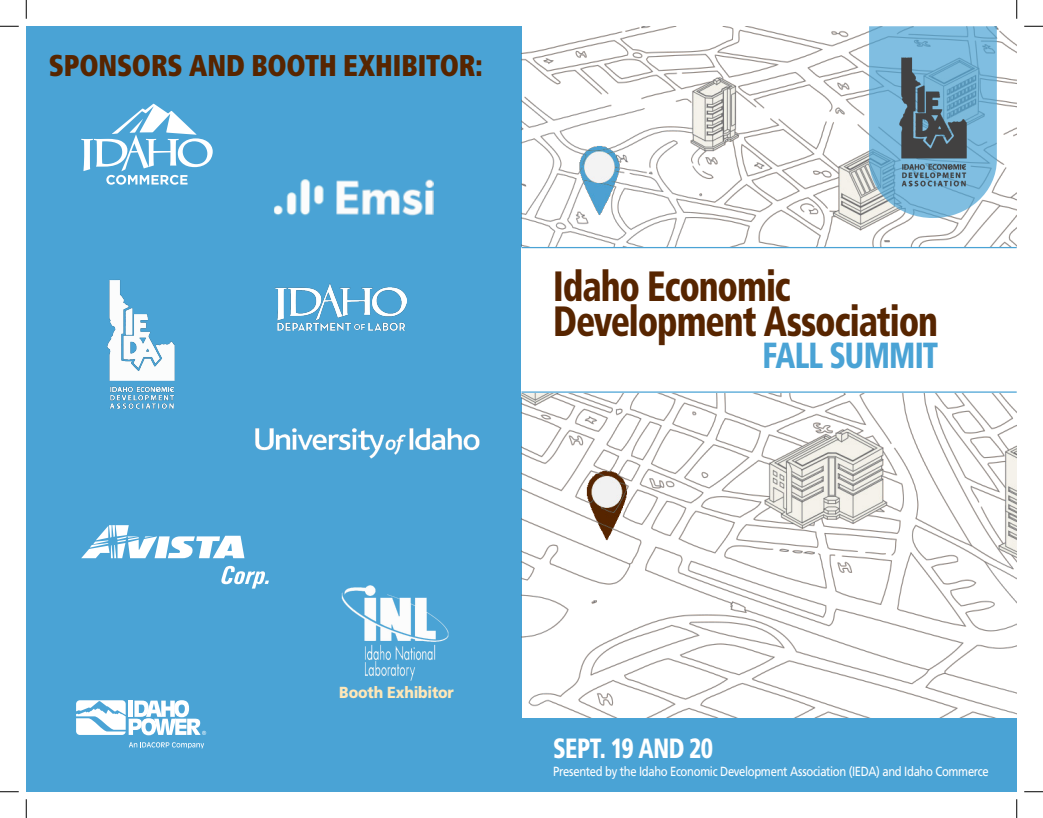
<style>
.page{position:relative;width:1043px;height:818px;background:#fff}
.page>*{position:absolute;margin:0;border:0;box-sizing:border-box;transform-origin:0 0}
.t1{font:900 condensed 42.25px/35.1px "Frutiger LT Std";letter-spacing:-.035em;color:#572500;scale:.85 1}
.t2{font:900 condensed 36.25px "Frutiger LT Std";letter-spacing:-.03em;color:#4aa3d5;scale:.85 1}
.t3{font:900 condensed 30px "Frutiger LT Std";letter-spacing:-.005em;color:#572500;scale:.91 1}
.t4{font:900 condensed 27.88px "Frutiger LT Std";letter-spacing:-.02em;color:#fff;scale:.85 1}
.t5{font:900 16px "Frutiger LT Std";letter-spacing:-.01em;color:#fee7b8;scale:.89 1}
.t6{font:13.25px "Frutiger LT Std";letter-spacing:-.03em;color:#fff;scale:.85 1}
</style>
<div class="page">
<div style="left:26px;top:26px;width:495px;height:765px;background:#4aa3d5"></div>
<img style="left:521px;top:26px;width:495px;height:692px">
<svg style="left:869px;top:26px;width:127px;height:192px"></svg>
<img style="left:887px;top:55px;width:91px;height:137px">
<div style="left:521px;top:247px;width:495px;height:145px;background:#fff"></div>
<hr style="left:521px;top:247px;width:495px;height:1px;background:#4aa3d5">
<hr style="left:521px;top:391px;width:495px;height:1px;background:#4aa3d5">
<img style="left:107px;top:279px;width:68px;height:130px">
<img style="left:255px;top:428px;width:225px;height:31px">
<svg style="left:76px;top:700px;width:130px;height:35px"></svg>
<svg style="left:129px;top:742px;width:75px;height:6px"></svg>
<svg style="left:81px;top:104px;width:132px;height:81px"></svg>
<svg style="left:81px;top:525px;width:163px;height:33px"></svg>
<svg style="left:221px;top:566px;width:48px;height:22px"></svg>
<img style="left:275px;top:283px;width:132px;height:48px">
<img style="left:341px;top:585px;width:108px;height:96px">
<div style="left:521px;top:718px;width:495px;height:73px;background:#4aa3d5"></div>
<img style="left:274px;top:179px;width:160px;height:37px">
<svg style="left:0;top:25px;width:19px;height:2px"></svg>
<svg style="left:1024px;top:25px;width:18px;height:2px"></svg>
<svg style="left:0;top:791px;width:19px;height:1px"></svg>
<svg style="left:1024px;top:791px;width:18px;height:1px"></svg>
<svg style="left:25px;top:0;width:2px;height:19px"></svg>
<svg style="left:25px;top:799px;width:2px;height:19px"></svg>
<svg style="left:1016px;top:0;width:1px;height:19px"></svg>
<svg style="left:1016px;top:799px;width:1px;height:19px"></svg>
<p class="t3" style="left:49px;top:47px;width:478px">SPONSORS AND BOOTH EXHIBITOR:</p>
<p class="t1" style="left:553px;top:268px;width:454px">Idaho Economic<br>Development Association</p>
<p class="t2" style="left:762px;top:333px;width:208px">FALL SUMMIT</p>
<p class="t5" style="left:339px;top:682px;width:130px">Booth Exhibitor</p>
<p class="t4" style="left:553px;top:731px;width:189px">SEPT. 19 AND 20</p>
<p class="t6" style="left:553px;top:763px;width:514px">Presented by the Idaho Economic Development Association (IEDA) and Idaho Commerce</p>
</div>
